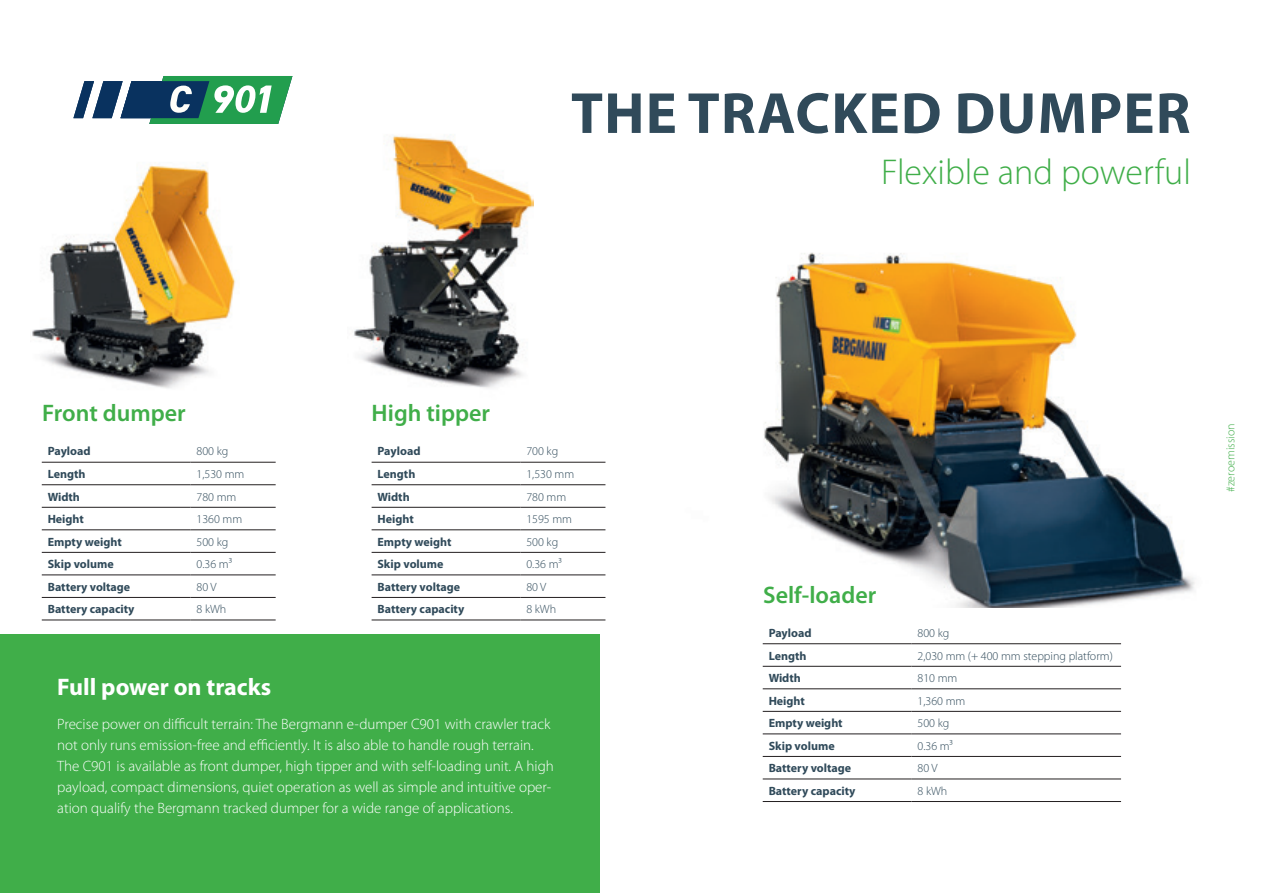
<style>
.page{position:relative;width:1263px;height:893px;background:#fff}
.page>*{position:absolute;margin:0;border:0;box-sizing:border-box;transform-origin:0 0}
.t1{font:700 58.5px "Myriad Pro";letter-spacing:.02em;color:#304a5a}
.t2{font:300 36px "Myriad Pro";color:#40ae49}
.t3{font:600 24px "Myriad Pro";color:#40ae49}
.t4{font:700 24px "Myriad Pro";color:#fff}
.t5{font:300 15px/21px "Myriad Pro";color:#fff}
.t6{font:700 12px "Myriad Pro";color:#304a5a}
.t7{font:300 12px "Myriad Pro";color:#304a5a}
.t8{font:300 12px "Myriad Pro";color:#40ae49}
</style>
<div class="page">
<img style="left:764px;top:252px;width:431px;height:355px">
<svg style="left:73px;top:76px;width:219px;height:48px"></svg>
<div style="left:0;top:635px;width:600px;height:258px;background:#40ae49"></div>
<img style="left:354px;top:134px;width:180px;height:254px">
<img style="left:32px;top:165px;width:204px;height:223px">
<hr style="left:42px;top:462px;width:149px;height:1px;background:#231f20">
<hr style="left:191px;top:462px;width:85px;height:1px;background:#231f20">
<hr style="left:42px;top:484px;width:149px;height:1px;background:#231f20">
<hr style="left:191px;top:484px;width:85px;height:1px;background:#231f20">
<hr style="left:42px;top:507px;width:149px;height:1px;background:#231f20">
<hr style="left:191px;top:507px;width:85px;height:1px;background:#231f20">
<hr style="left:42px;top:530px;width:149px;height:1px;background:#231f20">
<hr style="left:191px;top:530px;width:85px;height:1px;background:#231f20">
<hr style="left:42px;top:552px;width:149px;height:1px;background:#231f20">
<hr style="left:191px;top:552px;width:85px;height:1px;background:#231f20">
<hr style="left:42px;top:575px;width:149px;height:1px;background:#231f20">
<hr style="left:191px;top:575px;width:85px;height:1px;background:#231f20">
<hr style="left:42px;top:597px;width:149px;height:1px;background:#231f20">
<hr style="left:191px;top:597px;width:85px;height:1px;background:#231f20">
<hr style="left:42px;top:620px;width:149px;height:1px;background:#231f20">
<hr style="left:191px;top:620px;width:85px;height:1px;background:#231f20">
<hr style="left:372px;top:462px;width:148px;height:1px;background:#231f20">
<hr style="left:520px;top:462px;width:85px;height:1px;background:#231f20">
<hr style="left:372px;top:484px;width:148px;height:1px;background:#231f20">
<hr style="left:520px;top:484px;width:85px;height:1px;background:#231f20">
<hr style="left:372px;top:507px;width:148px;height:1px;background:#231f20">
<hr style="left:520px;top:507px;width:85px;height:1px;background:#231f20">
<hr style="left:372px;top:530px;width:148px;height:1px;background:#231f20">
<hr style="left:520px;top:530px;width:85px;height:1px;background:#231f20">
<hr style="left:372px;top:552px;width:148px;height:1px;background:#231f20">
<hr style="left:520px;top:552px;width:85px;height:1px;background:#231f20">
<hr style="left:372px;top:575px;width:148px;height:1px;background:#231f20">
<hr style="left:520px;top:575px;width:85px;height:1px;background:#231f20">
<hr style="left:372px;top:597px;width:148px;height:1px;background:#231f20">
<hr style="left:520px;top:597px;width:85px;height:1px;background:#231f20">
<hr style="left:372px;top:620px;width:148px;height:1px;background:#231f20">
<hr style="left:520px;top:620px;width:85px;height:1px;background:#231f20">
<hr style="left:763px;top:643px;width:148px;height:1px;background:#231f20">
<hr style="left:911px;top:643px;width:210px;height:1px;background:#231f20">
<hr style="left:763px;top:666px;width:148px;height:1px;background:#231f20">
<hr style="left:911px;top:666px;width:210px;height:1px;background:#231f20">
<hr style="left:763px;top:689px;width:148px;height:1px;background:#231f20">
<hr style="left:911px;top:689px;width:210px;height:1px;background:#231f20">
<hr style="left:763px;top:711px;width:148px;height:1px;background:#231f20">
<hr style="left:911px;top:711px;width:210px;height:1px;background:#231f20">
<hr style="left:763px;top:734px;width:148px;height:1px;background:#231f20">
<hr style="left:911px;top:734px;width:210px;height:1px;background:#231f20">
<hr style="left:763px;top:756px;width:148px;height:1px;background:#231f20">
<hr style="left:911px;top:756px;width:210px;height:1px;background:#231f20">
<hr style="left:763px;top:779px;width:148px;height:1px;background:#231f20">
<hr style="left:911px;top:779px;width:210px;height:1px;background:#231f20">
<hr style="left:763px;top:801px;width:148px;height:1px;background:#231f20">
<hr style="left:911px;top:801px;width:210px;height:1px;background:#231f20">
<h1 class="t1" style="left:571px;top:75px;width:621px">THE TRACKED DUMPER</h1>
<h2 class="t2" style="left:881px;top:150px;width:311px">Flexible and powerful</h2>
<h3 class="t3" style="left:42px;top:398px;width:145px">Front dumper</h3>
<h3 class="t3" style="left:372px;top:398px;width:120px">High tipper</h3>
<p class="t6" style="left:48px;top:443px;width:44px">Payload</p>
<p class="t7" style="left:197px;top:444px;width:33px">800 kg</p>
<p class="t6" style="left:48px;top:466px;width:39px">Length</p>
<p class="t7" style="left:197px;top:467px;width:49px">1,530 mm</p>
<p class="t6" style="left:48px;top:489px;width:34px">Width</p>
<p class="t7" style="left:197px;top:489px;width:41px">780 mm</p>
<p class="t6" style="left:48px;top:511px;width:38px">Height</p>
<p class="t7" style="left:197px;top:512px;width:47px">1360 mm</p>
<p class="t6" style="left:48px;top:534px;width:76px">Empty weight</p>
<p class="t7" style="left:197px;top:534px;width:33px">500 kg</p>
<p class="t6" style="left:48px;top:556px;width:67px">Skip volume</p>
<p class="t7" style="left:197px;top:557px;width:37px">0.36 m³</p>
<p class="t6" style="left:48px;top:579px;width:84px">Battery voltage</p>
<p class="t7" style="left:197px;top:579px;width:22px">80 V</p>
<p class="t6" style="left:48px;top:601px;width:88px">Battery capacity</p>
<p class="t7" style="left:197px;top:602px;width:31px">8 kWh</p>
<p class="t6" style="left:378px;top:443px;width:44px">Payload</p>
<p class="t7" style="left:526px;top:444px;width:33px">700 kg</p>
<p class="t6" style="left:378px;top:466px;width:39px">Length</p>
<p class="t7" style="left:526px;top:467px;width:49px">1,530 mm</p>
<p class="t6" style="left:378px;top:489px;width:34px">Width</p>
<p class="t7" style="left:526px;top:489px;width:41px">780 mm</p>
<p class="t6" style="left:378px;top:511px;width:38px">Height</p>
<p class="t7" style="left:526px;top:512px;width:47px">1595 mm</p>
<p class="t6" style="left:378px;top:534px;width:76px">Empty weight</p>
<p class="t7" style="left:526px;top:534px;width:33px">500 kg</p>
<p class="t6" style="left:378px;top:556px;width:67px">Skip volume</p>
<p class="t7" style="left:526px;top:557px;width:37px">0.36 m³</p>
<p class="t6" style="left:378px;top:579px;width:84px">Battery voltage</p>
<p class="t7" style="left:526px;top:579px;width:22px">80 V</p>
<p class="t6" style="left:378px;top:601px;width:88px">Battery capacity</p>
<p class="t7" style="left:526px;top:602px;width:31px">8 kWh</p>
<h3 class="t4" style="left:57px;top:671px;width:215px">Full power on tracks</h3>
<p class="t5" style="left:57px;top:713px;width:498px">Precise power on difficult terrain: The Bergmann e-dumper C901 with crawler track not only runs emission-free and efficiently. It is also able to handle rough terrain.<br>The C901 is available as front dumper, high tipper and with self-loading unit. A high payload, compact dimensions, quiet operation as well as simple and intuitive oper&shy;ation qualify the Bergmann tracked dumper for a wide range of applications.</p>
<h3 class="t3" style="left:763px;top:579px;width:115px">Self-loader</h3>
<p class="t6" style="left:769px;top:625px;width:44px">Payload</p>
<p class="t7" style="left:917px;top:626px;width:33px">800 kg</p>
<p class="t6" style="left:769px;top:648px;width:39px">Length</p>
<p class="t7" style="left:917px;top:648px;width:197px">2,030 mm (+ 400 mm stepping platform)</p>
<p class="t6" style="left:769px;top:670px;width:34px">Width</p>
<p class="t7" style="left:917px;top:671px;width:41px">810 mm</p>
<p class="t6" style="left:769px;top:693px;width:38px">Height</p>
<p class="t7" style="left:917px;top:693px;width:49px">1,360 mm</p>
<p class="t6" style="left:769px;top:715px;width:76px">Empty weight</p>
<p class="t7" style="left:917px;top:716px;width:33px">500 kg</p>
<p class="t6" style="left:769px;top:738px;width:67px">Skip volume</p>
<p class="t7" style="left:917px;top:738px;width:37px">0.36 m³</p>
<p class="t6" style="left:769px;top:760px;width:84px">Battery voltage</p>
<p class="t7" style="left:917px;top:761px;width:22px">80 V</p>
<p class="t6" style="left:769px;top:783px;width:88px">Battery capacity</p>
<p class="t7" style="left:917px;top:783px;width:31px">8 kWh</p>
<p class="t8" style="left:1223px;top:492px;width:70px;rotate:-90deg">#zeroemission</p>
</div>
